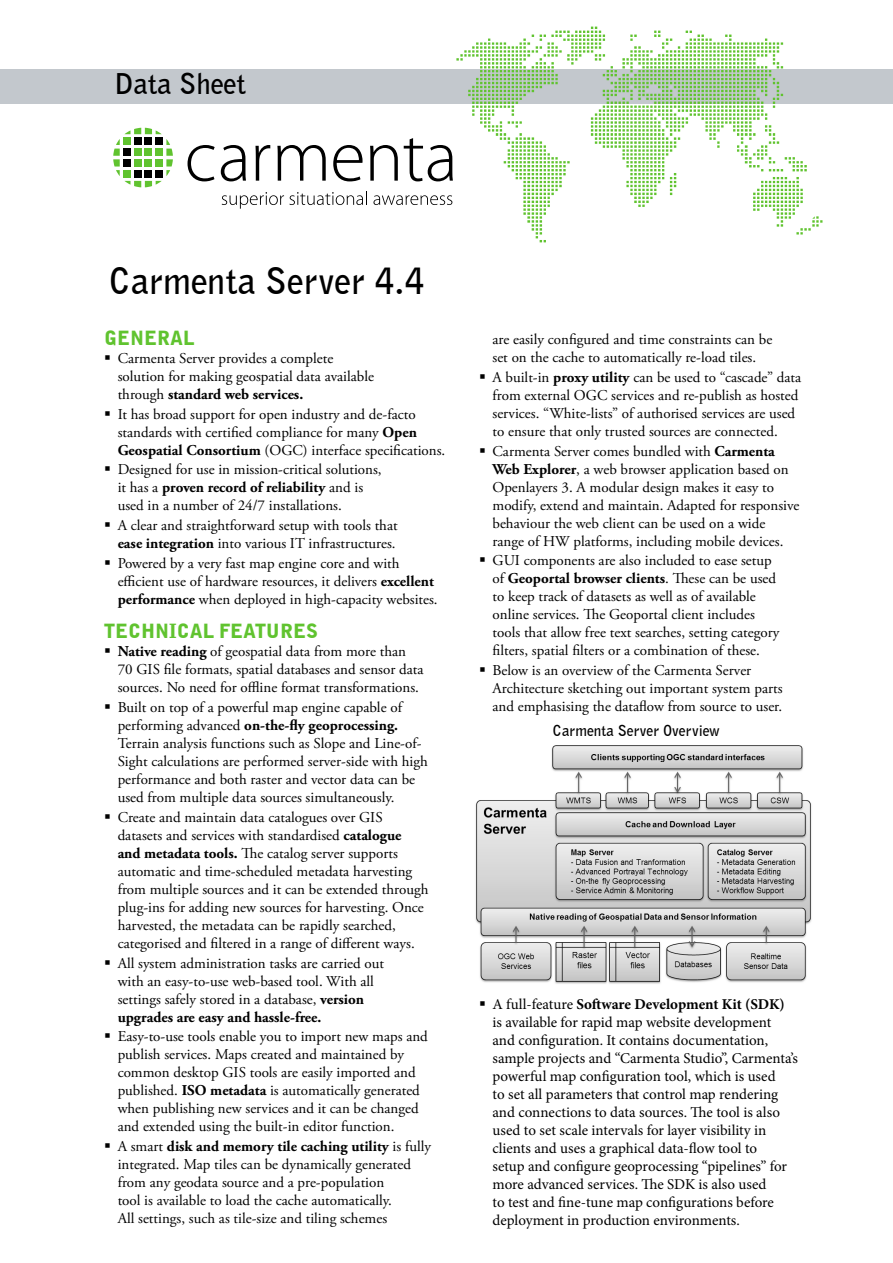
<style>
.page{position:relative;width:893px;height:1263px;background:#fff}
.page>*{position:absolute;margin:0;border:0;box-sizing:border-box;transform-origin:0 0}
.t1{font:700 36px "Bell Gothic BT";color:#000}
.t2{font:700 28.5px "Bell Gothic BT";color:#000}
.t3{font:900 19.5px "Bell Gothic BT";color:#60c32f}
.t4{font:15px/18px "Adobe Garamond Pro";color:#000}
.t5{font:15px/18px "Minion Pro";color:#000}
.t6{font:700 15px "Bell Gothic BT";color:#000}
.s1{font-weight:700}
</style>
<div class="page">
<div style="left:0;top:69px;width:893px;height:34px;background:#c3c8cd"></div>
<svg style="left:456px;top:27px;width:366px;height:215px"></svg>
<svg style="left:113px;top:128px;width:60px;height:59px"></svg>
<svg style="left:188px;top:145px;width:27px;height:36px"></svg>
<svg style="left:221px;top:145px;width:25px;height:36px"></svg>
<svg style="left:255px;top:145px;width:15px;height:36px"></svg>
<svg style="left:277px;top:145px;width:49px;height:36px"></svg>
<svg style="left:333px;top:145px;width:30px;height:36px"></svg>
<svg style="left:370px;top:145px;width:28px;height:36px"></svg>
<svg style="left:404px;top:138px;width:49px;height:43px"></svg>
<svg style="left:222px;top:191px;width:145px;height:18px"></svg>
<svg style="left:373px;top:195px;width:79px;height:10px"></svg>
<img style="left:475px;top:745px;width:337px;height:239px">
<svg style="left:481px;top:841px;width:5px;height:6px"></svg>
<svg style="left:481px;top:867px;width:5px;height:6px"></svg>
<svg style="left:481px;top:893px;width:5px;height:6px"></svg>
<svg style="left:481px;top:919px;width:5px;height:5px"></svg>
<svg style="left:481px;top:944px;width:5px;height:6px"></svg>
<p class="t2" style="left:115px;top:65px;width:132px">Data Sheet</p>
<p class="t1" style="left:108px;top:258px;width:317px">Carmenta Server 4.4</p>
<p class="t3" style="left:104px;top:326px;width:91px">GENERAL</p>
<p class="t4" style="left:118px;top:350px;width:258px">Carmenta Server provides a complete solution for making geospatial data available through <span class="s1">standard web services.</span></p>
<p class="t4" style="left:118px;top:405px;width:329px">It has broad support for open industry and de-facto standards with certified compliance for many <span class="s1">Open<br>Geospatial Consortium</span> (OGC) interface specifications.</p>
<p class="t4" style="left:118px;top:461px;width:265px">Designed for use in mission-critical solutions, it has a <span class="s1">proven record of reliability</span> and is used in a number of 24/7 installations.</p>
<p class="t4" style="left:118px;top:517px;width:281px">A clear and straightforward setup with tools that <span class="s1">ease integration</span> into various IT infrastructures.</p>
<p class="t4" style="left:118px;top:554px;width:321px">Powered by a very fast map engine core and with efficient use of hardware resources, it delivers <span class="s1">excellent performance</span> when deployed in high-capacity websites.</p>
<p class="t3" style="left:104px;top:619px;width:215px">TECHNICAL FEATURES</p>
<p class="t4" style="left:118px;top:643px;width:307px"><span class="s1">Native reading</span> of geospatial data from more than<br>70 GIS file formats, spatial databases and sensor data sources. No need for offline format transformations.</p>
<p class="t4" style="left:118px;top:699px;width:312px">Built on top of a powerful map engine capable of performing advanced <span class="s1">on-the-fly geoprocessing.<br></span>Terrain analysis functions such as Slope and Line-of-Sight calculations are performed server-side with high performance and both raster and vector data can be used from multiple data sources simultaneously.</p>
<p class="t4" style="left:118px;top:808px;width:312px">Create and maintain data catalogues over GIS datasets and services with standardised <span class="s1">catalogue<br>and metadata tools.</span> The catalog server supports automatic and time-scheduled metadata harvesting from multiple sources and it can be extended through plug-ins for adding new sources for harvesting. Once harvested, the metadata can be rapidly searched, categorised and filtered in a range of different ways.</p>
<p class="t4" style="left:118px;top:954px;width:268px">All system administration tasks are carried out with an easy-to-use web-based tool. With all settings safely stored in a database, <span class="s1">version upgrades are easy and hassle-free.</span></p>
<p class="t4" style="left:118px;top:1028px;width:312px">Easy-to-use tools enable you to import new maps and publish services. Maps created and maintained by common desktop GIS tools are easily imported and published. <span class="s1">ISO metadata</span> is automatically generated when publishing new services and it can be changed and extended using the built-in editor function.</p>
<p class="t4" style="left:118px;top:1138px;width:315px">A smart <span class="s1">disk and memory tile caching utility</span> is fully integrated. Map tiles can be dynamically generated from any geodata source and a pre-population<br>tool is available to load the cache automatically.<br>All settings, such as tile-size and tiling schemes</p>
<p class="t4" style="left:492px;top:331px;width:281px">are easily configured and time constraints can be set on the cache to automatically re-load tiles.</p>
<p class="t4" style="left:492px;top:369px;width:310px">A built-in <span class="s1">proxy utility</span> can be used to “cascade” data from external OGC services and re-publish as hosted services. “White-lists” of authorised services are used to ensure that only trusted sources are connected.</p>
<p class="t4" style="left:492px;top:442px;width:308px">Carmenta Server comes bundled with <span class="s1">Carmenta Web Explorer</span>, a web browser application based on Openlayers 3. A modular design makes it easy to modify, extend and maintain. Adapted for responsive behaviour the web client can be used on a wide range of HW platforms, including mobile devices.</p>
<p class="t4" style="left:492px;top:552px;width:288px">GUI components are also included to ease setup of <span class="s1">Geoportal browser clients</span>. These can be used to keep track of datasets as well as of available online services. The Geoportal client includes tools that allow free text searches, setting category filters, spatial filters or a combination of these.</p>
<p class="t4" style="left:492px;top:662px;width:292px">Below is an overview of the Carmenta Server<br>Architecture sketching out important system parts and emphasising the dataflow from source to user.</p>
<p class="t6" style="left:553px;top:720px;width:168px">Carmenta Server Overview</p>
<p class="t5" style="left:492px;top:995px;width:307px">A full-feature <span class="s1">Software Development Kit (SDK) </span>is available for rapid map website development<br>and configuration. It contains documentation, sample projects and “Carmenta Studio”, Carmenta’s powerful map configuration tool, which is used<br>to set all parameters that control map rendering and connections to data sources. The tool is also used to set scale intervals for layer visibility in clients and uses a graphical data-flow tool to<br>setup and configure geoprocessing “pipelines” for more advanced services. The SDK is also used<br>to test and fine-tune map configurations before deployment in production environments.</p>
</div>
